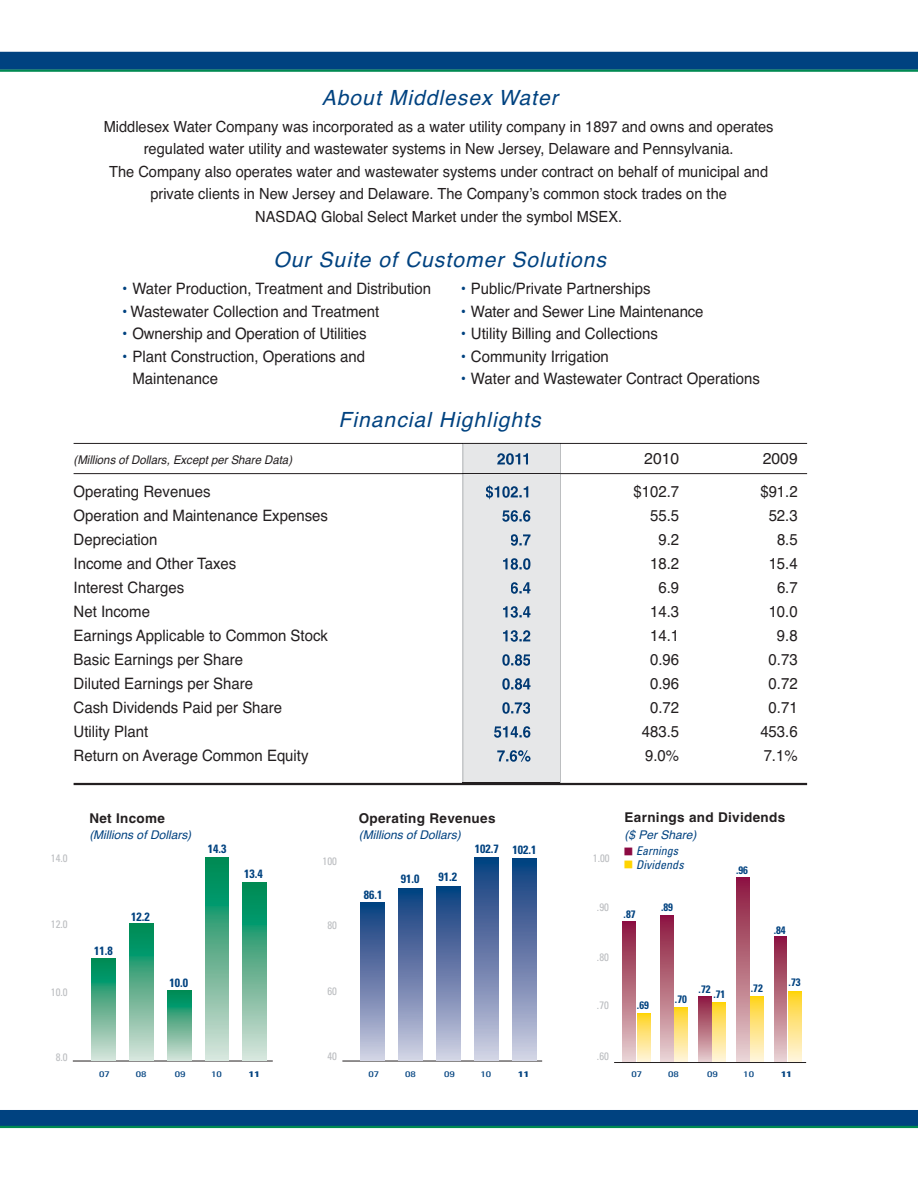
<style>
.page{position:relative;width:918px;height:1188px;background:#fff}
.page>*{position:absolute;margin:0;border:0;box-sizing:border-box;transform-origin:0 0}
.t1{font:21px "Helvetica Oblique TT";letter-spacing:.05em;color:#004280}
.t2{font:15.75px/22.5px "Helvetica";color:#231f20;scale:.95 1}
.t3{font:15.75px "Helvetica";color:#231f20}
.t4{font:15.3px/22.5px "Helvetica";color:#231f20;text-align:center;scale:.95 1}
.t5{font:700 13.5px "Helvetica";letter-spacing:.025em;color:#231f20}
.t6{font:12px "Helvetica Oblique TT";color:#004280}
.t7{font:700 condensed 12px "Univers";color:#004280}
.t8{font:12px "Helvetica Oblique TT";color:#231f20;scale:.95 1}
.t9{font:italic condensed 12px "Univers";letter-spacing:.005em;color:#004280}
.t10{font:condensed 10.8px "Univers";color:#bbbdc0}
.t11{font:700 condensed 10.8px "Univers";color:#004280}
.t12{font:condensed 8.1px "Univers";color:#004280;scale:1.5 1}
.t13{font:700 condensed 8.1px "Univers";color:#004280;scale:1.5 1}
.s1{color:#004280}
.s2{color:#8c0a42}
.s3{color:#ffd400}
</style>
<div class="page">
<div style="left:0;top:1110px;width:918px;height:18px;background:#004280"></div>
<div style="left:0;top:52px;width:918px;height:18px;background:#004280"></div>
<hr style="left:0;top:70px;width:918px;height:2px;background:#008a52">
<hr style="left:0;top:1126px;width:918px;height:2px;background:#008a52">
<hr style="left:73px;top:1061px;width:200px;height:1px;background:#231f20">
<hr style="left:74px;top:783px;width:733px;height:2px;background:#231f20">
<hr style="left:74px;top:473px;width:733px;height:1px;background:#231f20">
<hr style="left:74px;top:443px;width:733px;height:1px;background:#231f20">
<hr style="left:342px;top:1061px;width:200px;height:1px;background:#231f20">
<div style="left:361px;top:902px;width:24px;height:159px;background:linear-gradient(to bottom,#0a387b,#cfcbe0)"></div>
<div style="left:399px;top:888px;width:24px;height:173px;background:linear-gradient(to bottom,#09387b,#d0cbe0)"></div>
<div style="left:437px;top:886px;width:23px;height:175px;background:linear-gradient(to bottom,#09387b,#d0cbe0)"></div>
<div style="left:474px;top:857px;width:24px;height:204px;background:linear-gradient(to bottom,#09387b,#cfcbe0)"></div>
<div style="left:512px;top:859px;width:24px;height:202px;background:linear-gradient(to bottom,#0a387b,#cfcbe0)"></div>
<svg style="left:92px;top:958px;width:24px;height:103px;background:#61b392"></svg>
<svg style="left:623px;top:922px;width:13px;height:140px;background:#b87284"></svg>
<svg style="left:637px;top:1014px;width:13px;height:48px"></svg>
<svg style="left:661px;top:915px;width:13px;height:147px;background:#b87284"></svg>
<svg style="left:675px;top:1007px;width:13px;height:55px"></svg>
<svg style="left:698px;top:997px;width:13px;height:65px"></svg>
<svg style="left:713px;top:1002px;width:13px;height:60px"></svg>
<svg style="left:736px;top:877px;width:13px;height:185px;background:#b97284"></svg>
<svg style="left:751px;top:996px;width:12px;height:66px"></svg>
<svg style="left:774px;top:937px;width:13px;height:125px;background:#b87284"></svg>
<svg style="left:788px;top:991px;width:13px;height:71px"></svg>
<svg style="left:129px;top:923px;width:24px;height:138px;background:#61b392"></svg>
<svg style="left:167px;top:990px;width:24px;height:71px;background:#60b292"></svg>
<svg style="left:205px;top:857px;width:24px;height:204px;background:#61b393"></svg>
<svg style="left:243px;top:882px;width:24px;height:179px;background:#61b393"></svg>
<svg style="left:462px;top:443px;width:99px;height:340px;background:#d7dbdf"></svg>
<hr style="left:614px;top:1062px;width:192px;height:1px;background:#231f20">
<h1 class="t1" style="left:322px;top:90px;width:238px">About Middlesex Water</h1>
<p class="t4" style="left:104px;top:117px;width:707px">Middlesex Water Company was incorporated as a water utility company in 1897 and owns and operates regulated water utility and wastewater systems in New Jersey, Delaware and Pennsylvania.<br>The Company also operates water and wastewater systems under contract on behalf of municipal and private clients in New Jersey and Delaware. The Company’s common stock trades on the<br>NASDAQ Global Select Market under the symbol MSEX.</p>
<h1 class="t1" style="left:274px;top:252px;width:334px">Our Suite of Customer Solutions</h1>
<p class="t2" style="left:121px;top:279px;width:328px"><span class="s1">•</span> Water Production, Treatment and Distribution</p>
<p class="t2" style="left:121px;top:302px;width:273px"><span class="s1">•</span> Wastewater Collection and Treatment</p>
<p class="t2" style="left:121px;top:324px;width:260px"><span class="s1">•</span> Ownership and Operation of Utilities</p>
<p class="t2" style="left:132px;top:347px;width:247px;text-indent:-11px"><span class="s1">•</span> Plant Construction, Operations and<br>Maintenance</p>
<p class="t2" style="left:460px;top:279px;width:202px"><span class="s1">•</span> Public/Private Partnerships</p>
<p class="t2" style="left:460px;top:302px;width:258px"><span class="s1">•</span> Water and Sewer Line Maintenance</p>
<p class="t2" style="left:460px;top:324px;width:210px"><span class="s1">•</span> Utility Billing and Collections</p>
<p class="t2" style="left:460px;top:347px;width:159px"><span class="s1">•</span> Community Irrigation</p>
<p class="t2" style="left:460px;top:369px;width:318px"><span class="s1">•</span> Water and Wastewater Contract Operations</p>
<h1 class="t1" style="left:339px;top:412px;width:203px">Financial Highlights</h1>
<p class="t8" style="left:74px;top:456px;width:232px">(Millions of Dollars, Except per Share Data)</p>
<p class="t3" style="left:644px;top:453px;width:37px">2010</p>
<p class="t3" style="left:763px;top:453px;width:37px">2009</p>
<p class="t2" style="left:74px;top:482px;width:146px">Operating Revenues</p>
<p class="t2" style="left:634px;top:482px;width:50px">$102.7</p>
<p class="t2" style="left:760px;top:482px;width:41px">$91.2</p>
<p class="t2" style="left:74px;top:506px;width:269px">Operation and Maintenance Expenses</p>
<p class="t2" style="left:650px;top:506px;width:32px">55.5</p>
<p class="t2" style="left:769px;top:506px;width:32px">52.3</p>
<p class="t2" style="left:74px;top:530px;width:90px">Depreciation</p>
<p class="t2" style="left:658px;top:530px;width:23px">9.2</p>
<p class="t2" style="left:777px;top:530px;width:23px">8.5</p>
<p class="t2" style="left:74px;top:554px;width:173px">Income and Other Taxes</p>
<p class="t2" style="left:650px;top:554px;width:32px">18.2</p>
<p class="t2" style="left:769px;top:554px;width:32px">15.4</p>
<p class="t2" style="left:74px;top:578px;width:118px">Interest Charges</p>
<p class="t2" style="left:658px;top:578px;width:23px">6.9</p>
<p class="t2" style="left:777px;top:578px;width:23px">6.7</p>
<p class="t2" style="left:74px;top:602px;width:82px">Net Income</p>
<p class="t2" style="left:650px;top:602px;width:32px">14.3</p>
<p class="t2" style="left:769px;top:602px;width:32px">10.0</p>
<p class="t2" style="left:74px;top:626px;width:269px">Earnings Applicable to Common Stock</p>
<p class="t2" style="left:650px;top:626px;width:32px">14.1</p>
<p class="t2" style="left:777px;top:626px;width:23px">9.8</p>
<p class="t2" style="left:74px;top:650px;width:180px">Basic Earnings per Share</p>
<p class="t2" style="left:650px;top:650px;width:32px">0.96</p>
<p class="t2" style="left:769px;top:650px;width:32px">0.73</p>
<p class="t2" style="left:74px;top:674px;width:191px">Diluted Earnings per Share</p>
<p class="t2" style="left:650px;top:674px;width:32px">0.96</p>
<p class="t2" style="left:769px;top:674px;width:32px">0.72</p>
<p class="t2" style="left:74px;top:698px;width:221px">Cash Dividends Paid per Share</p>
<p class="t2" style="left:650px;top:698px;width:32px">0.72</p>
<p class="t2" style="left:769px;top:698px;width:32px">0.71</p>
<p class="t2" style="left:74px;top:722px;width:80px">Utility Plant</p>
<p class="t2" style="left:642px;top:722px;width:41px">483.5</p>
<p class="t2" style="left:760px;top:722px;width:41px">453.6</p>
<p class="t2" style="left:74px;top:746px;width:249px">Return on Average Common Equity</p>
<p class="t2" style="left:645px;top:746px;width:37px">9.0%</p>
<p class="t2" style="left:764px;top:746px;width:37px">7.1%</p>
<p class="t10" style="left:51px;top:854px;width:18px">14.0</p>
<p class="t5" style="left:89px;top:813px;width:77px">Net Income</p>
<p class="t6" style="left:89px;top:831px;width:103px">(Millions of Dollars)</p>
<p class="t7" style="left:208px;top:844px;width:20px">14.3</p>
<p class="t7" style="left:244px;top:870px;width:20px">13.4</p>
<p class="t10" style="left:323px;top:857px;width:16px">100</p>
<p class="t5" style="left:359px;top:813px;width:138px">Operating Revenues</p>
<p class="t6" style="left:359px;top:831px;width:103px">(Millions of Dollars)</p>
<p class="t7" style="left:401px;top:874px;width:20px">91.0</p>
<p class="t7" style="left:438px;top:873px;width:20px">91.2</p>
<p class="t7" style="left:475px;top:845px;width:63px">102.7 102.1</p>
<p class="t10" style="left:593px;top:854px;width:18px">1.00</p>
<p class="t5" style="left:625px;top:813px;width:162px">Earnings and Dividends</p>
<p class="t6" style="left:625px;top:830px;width:74px">($ Per Share)</p>
<p class="t9" style="left:625px;top:847px;width:55px"><span class="s2">■</span> Earnings</p>
<p class="t9" style="left:625px;top:860px;width:61px"><span class="s3">■</span> Dividends</p>
<p class="t11" style="left:736px;top:866px;width:13px">.96</p>
<p class="t7" style="left:364px;top:890px;width:20px">86.1</p>
<p class="t10" style="left:51px;top:920px;width:18px">12.0</p>
<p class="t7" style="left:131px;top:912px;width:20px">12.2</p>
<p class="t10" style="left:327px;top:922px;width:11px">80</p>
<p class="t10" style="left:597px;top:903px;width:13px">.90</p>
<p class="t11" style="left:624px;top:910px;width:13px">.87</p>
<p class="t11" style="left:661px;top:903px;width:13px">.89</p>
<p class="t11" style="left:774px;top:926px;width:13px">.84</p>
<p class="t7" style="left:94px;top:946px;width:20px">11.8</p>
<p class="t10" style="left:597px;top:953px;width:13px">.80</p>
<p class="t10" style="left:51px;top:988px;width:18px">10.0</p>
<p class="t7" style="left:169px;top:978px;width:20px">10.0</p>
<p class="t10" style="left:327px;top:987px;width:11px">60</p>
<p class="t10" style="left:597px;top:1002px;width:13px">.70</p>
<p class="t11" style="left:637px;top:1002px;width:13px">.69</p>
<p class="t11" style="left:675px;top:995px;width:13px">.70</p>
<p class="t11" style="left:699px;top:985px;width:13px">.72</p>
<p class="t11" style="left:751px;top:984px;width:13px">.72</p>
<p class="t11" style="left:713px;top:991px;width:13px">.71</p>
<p class="t11" style="left:789px;top:978px;width:13px">.73</p>
<p class="t10" style="left:56px;top:1053px;width:13px">8.0</p>
<p class="t10" style="left:327px;top:1052px;width:11px">40</p>
<p class="t10" style="left:597px;top:1052px;width:13px">.60</p>
<p class="t12" style="left:99px;top:1071px;width:9px">07</p>
<p class="t12" style="left:136px;top:1071px;width:9px">08</p>
<p class="t12" style="left:175px;top:1071px;width:9px">09</p>
<p class="t12" style="left:211px;top:1071px;width:9px">10</p>
<p class="t13" style="left:249px;top:1071px;width:9px">11</p>
<p class="t12" style="left:368px;top:1071px;width:9px">07</p>
<p class="t12" style="left:405px;top:1071px;width:9px">08</p>
<p class="t12" style="left:444px;top:1071px;width:9px">09</p>
<p class="t12" style="left:480px;top:1071px;width:9px">10</p>
<p class="t13" style="left:518px;top:1071px;width:9px">11</p>
<p class="t12" style="left:631px;top:1071px;width:9px">07</p>
<p class="t12" style="left:668px;top:1071px;width:9px">08</p>
<p class="t12" style="left:707px;top:1071px;width:9px">09</p>
<p class="t12" style="left:743px;top:1071px;width:9px">10</p>
<p class="t13" style="left:781px;top:1071px;width:9px">11</p>
</div>
